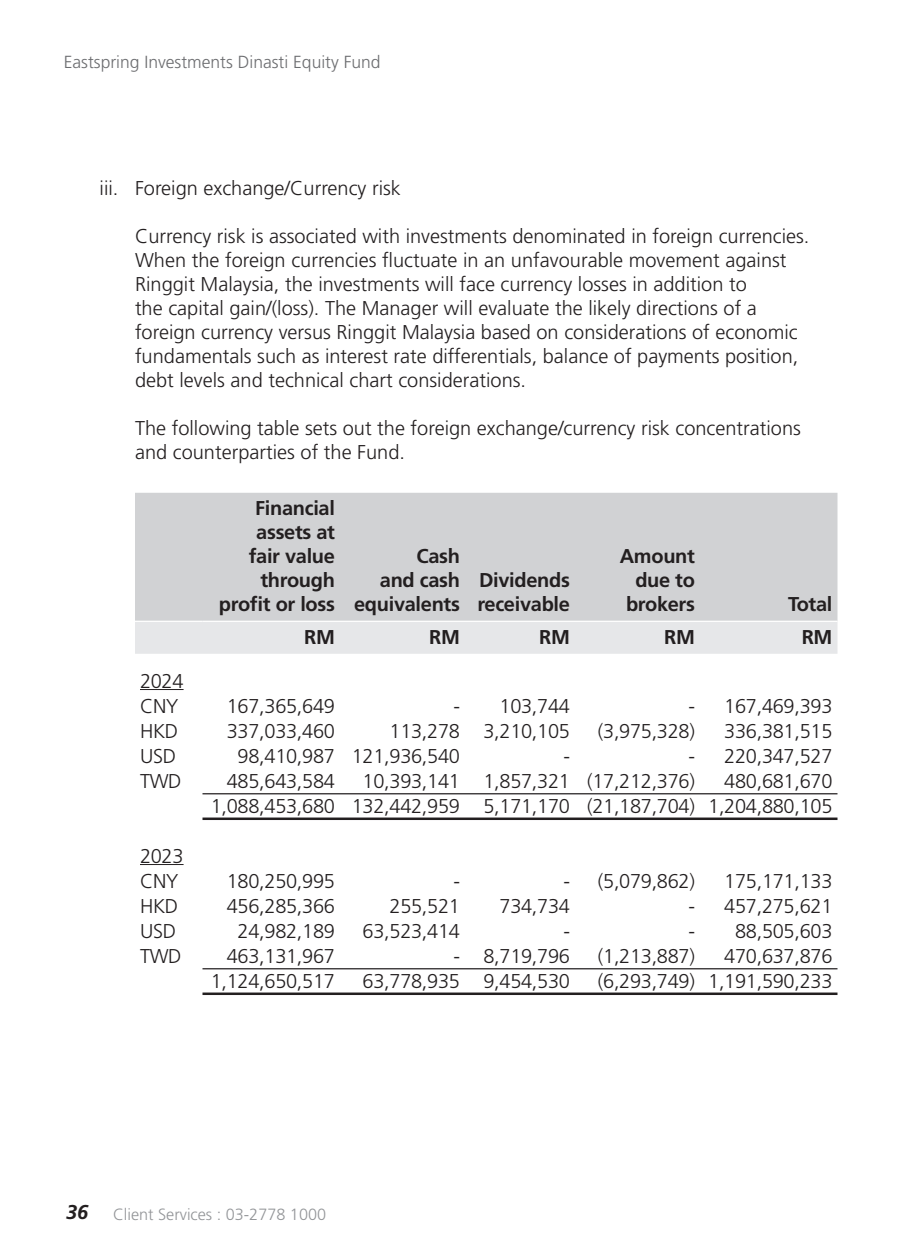
<style>
.page{position:relative;width:900px;height:1260px;background:#fff}
.page>*{position:absolute;margin:0;border:0;box-sizing:border-box;transform-origin:0 0}
.t1{font:300 20px/24px "Frutiger LT Std";color:#231f20}
.t2{font:700 20px/24px "Frutiger LT Std";letter-spacing:-.015em;color:#231f20;text-align:right}
.t3{font:italic 700 20px "Frutiger LT Std";color:#231f20}
.t4{font:300 17.5px "Frutiger LT Std";color:#6c6d70}
.t5{font:300 16.25px "Frutiger LT Std";color:#939598}
</style>
<div class="page">
<div style="left:135px;top:493px;width:703px;height:128px;background:#d1d2d4"></div>
<div style="left:135px;top:622px;width:703px;height:32px;background:#e6e7e9"></div>
<hr style="left:202px;top:818px;width:138px;height:2px;background:#231f20">
<hr style="left:340px;top:818px;width:125px;height:2px;background:#231f20">
<hr style="left:465px;top:818px;width:110px;height:2px;background:#231f20">
<hr style="left:575px;top:818px;width:125px;height:2px;background:#231f20">
<hr style="left:700px;top:818px;width:138px;height:2px;background:#231f20">
<hr style="left:202px;top:993px;width:138px;height:2px;background:#231f20">
<hr style="left:340px;top:993px;width:125px;height:2px;background:#231f20">
<hr style="left:465px;top:993px;width:110px;height:2px;background:#231f20">
<hr style="left:575px;top:993px;width:125px;height:2px;background:#231f20">
<hr style="left:700px;top:993px;width:138px;height:2px;background:#231f20">
<hr style="left:202px;top:793px;width:138px;height:1px;background:#231f20">
<hr style="left:340px;top:793px;width:125px;height:1px;background:#231f20">
<hr style="left:465px;top:793px;width:110px;height:1px;background:#231f20">
<hr style="left:575px;top:793px;width:125px;height:1px;background:#231f20">
<hr style="left:700px;top:793px;width:138px;height:1px;background:#231f20">
<hr style="left:202px;top:968px;width:138px;height:1px;background:#231f20">
<hr style="left:340px;top:968px;width:125px;height:1px;background:#231f20">
<hr style="left:465px;top:968px;width:110px;height:1px;background:#231f20">
<hr style="left:575px;top:968px;width:125px;height:1px;background:#231f20">
<hr style="left:700px;top:968px;width:138px;height:1px;background:#231f20">
<hr style="left:140px;top:689px;width:44px;height:1px;background:#231f20">
<hr style="left:140px;top:864px;width:44px;height:1px;background:#231f20">
<p class="t4" style="left:64px;top:52px;width:318px">Eastspring Investments Dinasti Equity Fund</p>
<p class="t1" style="left:100px;top:176px;width:303px">iii. Foreign exchange/Currency risk</p>
<p class="t1" style="left:135px;top:224px;width:676px">Currency risk is associated with investments denominated in foreign currencies.<br>When the foreign currencies fluctuate in an unfavourable movement against Ringgit Malaysia, the investments will face currency losses in addition to<br>the capital gain/(loss). The Manager will evaluate the likely directions of a foreign currency versus Ringgit Malaysia based on considerations of economic fundamentals such as interest rate differentials, balance of payments position, debt levels and technical chart considerations.</p>
<p class="t1" style="left:135px;top:416px;width:668px">The following table sets out the foreign exchange/currency risk concentrations and counterparties of the Fund.</p>
<p class="t2" style="left:219px;top:496px;width:118px">Financial assets at<br>fair value through profit or loss</p>
<p class="t2" style="left:354px;top:544px;width:107px">Cash<br>and cash equivalents</p>
<p class="t2" style="left:620px;top:544px;width:77px">Amount due to brokers</p>
<p class="t2" style="left:477px;top:568px;width:94px;text-align:left">Dividends receivable</p>
<p class="t2" style="left:788px;top:592px;width:46px">Total</p>
<p class="t1" style="left:140px;top:668px;width:45px;line-height:25px">2024<br>CNY</p>
<p class="t2" style="left:304px;top:625px;width:32px">RM</p>
<p class="t2" style="left:429px;top:625px;width:32px">RM</p>
<p class="t2" style="left:539px;top:625px;width:32px">RM</p>
<p class="t2" style="left:664px;top:625px;width:32px">RM</p>
<p class="t2" style="left:802px;top:625px;width:32px">RM</p>
<p class="t1" style="left:227px;top:694px;width:110px">167,365,649</p>
<p class="t1" style="left:453px;top:694px;width:118px">- 103,744</p>
<p class="t1" style="left:688px;top:694px;width:146px">- 167,469,393</p>
<p class="t1" style="left:140px;top:719px;width:40px">HKD</p>
<p class="t1" style="left:227px;top:719px;width:110px">337,033,460</p>
<p class="t1" style="left:390px;top:719px;width:182px">113,278 3,210,105</p>
<p class="t1" style="left:598px;top:719px;width:99px">(3,975,328)</p>
<p class="t1" style="left:724px;top:719px;width:110px">336,381,515</p>
<p class="t1" style="left:140px;top:744px;width:38px">USD</p>
<p class="t1" style="left:238px;top:744px;width:224px">98,410,987 121,936,540</p>
<p class="t1" style="left:563px;top:744px;width:8px">-</p>
<p class="t1" style="left:688px;top:744px;width:146px">- 220,347,527</p>
<p class="t1" style="left:140px;top:769px;width:43px">TWD</p>
<p class="t1" style="left:227px;top:769px;width:110px">485,643,584</p>
<p class="t1" style="left:363px;top:769px;width:334px">10,393,141 1,857,321 (17,212,376)</p>
<p class="t1" style="left:211px;top:768px;width:623px;line-height:25px;text-align:right">480,681,670<br>1,088,453,680 132,442,959 5,171,170 (21,187,704) 1,204,880,105</p>
<p class="t1" style="left:140px;top:843px;width:45px;line-height:25px">2023<br>CNY</p>
<p class="t1" style="left:227px;top:869px;width:110px">180,250,995</p>
<p class="t1" style="left:453px;top:869px;width:8px">-</p>
<p class="t1" style="left:563px;top:869px;width:133px">- (5,079,862)</p>
<p class="t1" style="left:724px;top:869px;width:110px">175,171,133</p>
<p class="t1" style="left:140px;top:894px;width:40px">HKD</p>
<p class="t1" style="left:227px;top:894px;width:110px">456,285,366</p>
<p class="t1" style="left:390px;top:894px;width:72px">255,521</p>
<p class="t1" style="left:500px;top:894px;width:72px">734,734</p>
<p class="t1" style="left:688px;top:894px;width:146px">- 457,275,621</p>
<p class="t1" style="left:140px;top:919px;width:38px">USD</p>
<p class="t1" style="left:238px;top:919px;width:99px">24,982,189</p>
<p class="t1" style="left:363px;top:919px;width:99px">63,523,414</p>
<p class="t1" style="left:563px;top:919px;width:8px">-</p>
<p class="t1" style="left:688px;top:919px;width:146px">- 88,505,603</p>
<p class="t1" style="left:140px;top:944px;width:43px">TWD</p>
<p class="t1" style="left:227px;top:944px;width:110px">463,131,967</p>
<p class="t1" style="left:453px;top:944px;width:118px">- 8,719,796</p>
<p class="t1" style="left:598px;top:944px;width:99px">(1,213,887)</p>
<p class="t1" style="left:724px;top:944px;width:110px">470,637,876</p>
<p class="t1" style="left:211px;top:969px;width:126px">1,124,650,517</p>
<p class="t1" style="left:363px;top:969px;width:209px">63,778,935 9,454,530</p>
<p class="t1" style="left:598px;top:969px;width:236px">(6,293,749) 1,191,590,233</p>
<p class="t3" style="left:66px;top:1200px;width:24px">36</p>
<p class="t5" style="left:113px;top:1205px;width:215px">Client Services : 03-2778 1000</p>
</div>
